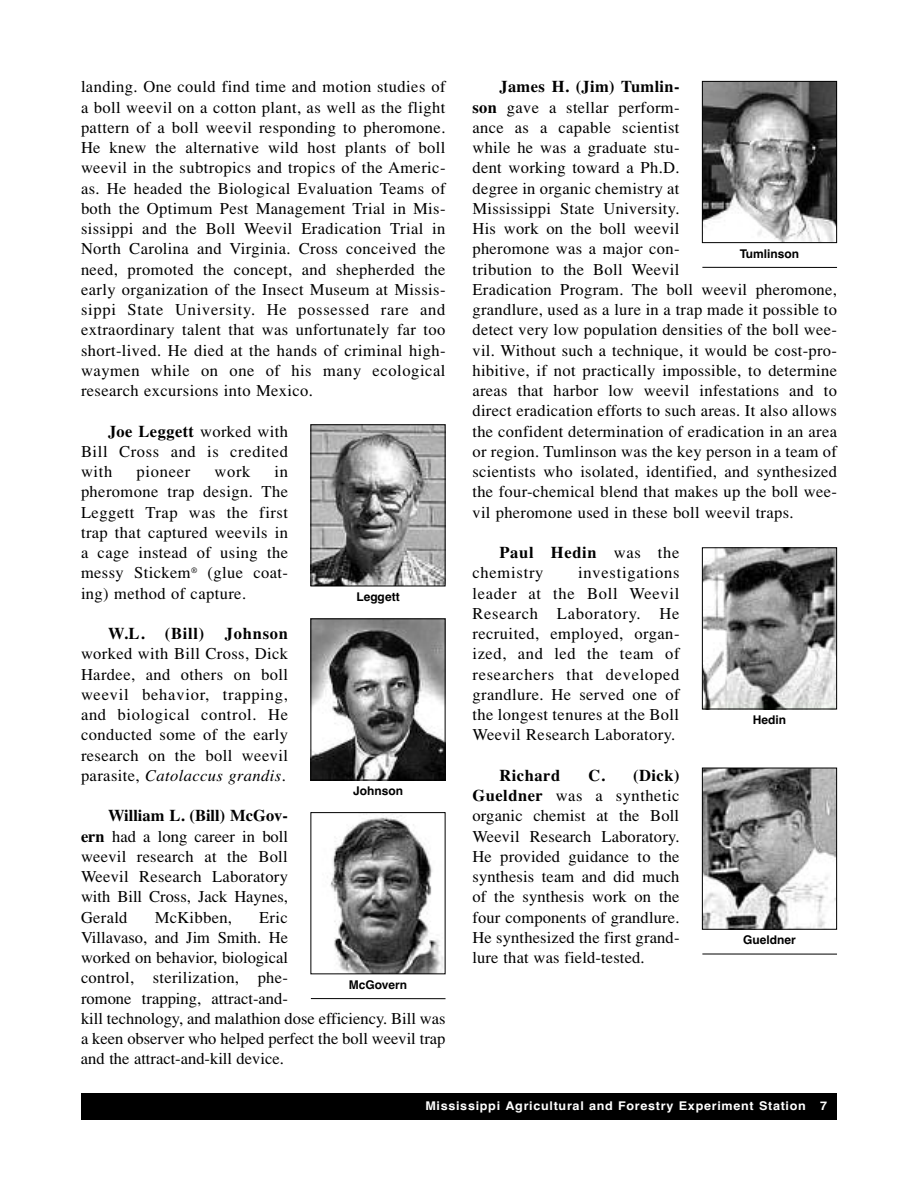
<style>
.page{position:relative;width:918px;height:1188px;background:#fff}
.page>*{position:absolute;margin:0;border:0;box-sizing:border-box;transform-origin:0 0}
.t1{font:16.5px/20.2px "Times";letter-spacing:.02em;color:#000;text-align:justify}
.t2{font:16.5px/20.2px "Times";color:#000}
.t3{font:16.5px/20.2px "Times";letter-spacing:.045em;color:#000}
.t4{font:700 16.5px "Times";letter-spacing:.045em;color:#000}
.t5{font:700 12px "Helvetica";letter-spacing:.055em;color:#fff;scale:1.05 1}
.t6{font:700 12px "Helvetica";color:#000}
.s1{font-weight:700}
.s2{font-style:italic}
</style>
<div class="page">
<div style="left:81px;top:1094px;width:756px;height:26px;background:#000"></div>
<img style="left:704px;top:83px;width:131px;height:158px">
<div style="left:702px;top:81px;width:135px;height:162px;border:1px solid #000"></div>
<hr style="left:702px;top:267px;width:135px;height:1px;background:#000">
<img style="left:704px;top:549px;width:131px;height:158px">
<div style="left:702px;top:547px;width:135px;height:162px;border:1px solid #000"></div>
<img style="left:704px;top:770px;width:131px;height:158px">
<div style="left:702px;top:768px;width:135px;height:162px;border:1px solid #000"></div>
<hr style="left:702px;top:954px;width:135px;height:1px;background:#000">
<img style="left:312px;top:426px;width:132px;height:158px">
<div style="left:310px;top:424px;width:136px;height:162px;border:1px solid #000"></div>
<img style="left:312px;top:620px;width:132px;height:158px">
<div style="left:310px;top:618px;width:136px;height:162px;border:1px solid #000"></div>
<img style="left:330px;top:814px;width:113px;height:158px">
<div style="left:310px;top:812px;width:136px;height:162px;border:1px solid #000"></div>
<hr style="left:311px;top:998px;width:135px;height:1px;background:#000">
<p class="t1" style="left:81px;top:76px;width:366px">landing. One could find time and motion studies of a boll weevil on a cotton plant, as well as the flight pattern of a boll weevil responding to pheromone.<br>He knew the alternative wild host plants of boll weevil in the subtropics and tropics of the Americ&shy;as. He headed the Biological Evaluation Teams of both the Optimum Pest Management Trial in Mis&shy;sissippi and the Boll Weevil Eradication Trial in North Carolina and Virginia. Cross conceived the need, promoted the concept, and shepherded the early organization of the Insect Museum at Missis&shy;sippi State University. He possessed rare and extraordinary talent that was unfortunately far too short-lived. He died at the hands of criminal high&shy;waymen while on one of his many ecological research excursions into Mexico.</p>
<p class="t1" style="left:81px;top:421px;width:209px;text-indent:27px"><span class="s1">Joe Leggett</span> worked with Bill Cross and is credited with</p>
<p class="t1" style="left:81px;top:461px;width:209px;text-indent:193px">in pheromone trap design. The Leggett Trap was the first trap that captured weevils in a cage instead of using the messy Stickem<sup>®</sup> (glue coat&shy;ing) method of capture.</p>
<p class="t4" style="left:108px;top:624px;width:182px">W.L. (Bill) Johnson</p>
<p class="t1" style="left:81px;top:643px;width:209px">worked with Bill Cross, Dick Hardee, and others on boll weevil behavior, trapping, and biological control. He conducted some of the early research on the boll weevil parasite, <span class="s2">Catolaccus grandis</span>.</p>
<p class="t1" style="left:81px;top:805px;width:209px;text-indent:27px"><span class="s1">William L. (Bill) McGov&shy;ern</span> had a long career in boll weevil research at the Boll Weevil Research Laboratory with Bill Cross, Jack Haynes, Gerald</p>
<p class="t3" style="left:136px;top:461px;width:55px">pioneer</p>
<p class="t1" style="left:214px;top:461px;width:38px">work</p>
<p class="t6" style="left:356px;top:590px;width:45px">Leggett</p>
<p class="t6" style="left:353px;top:784px;width:52px">Johnson</p>
<p class="t2" style="left:81px;top:907px;width:366px;text-indent:178px">Eric<br>Villavaso, and Jim Smith. He<br>worked on behavior, biological<br>control, sterilization, phe-<br>romone trapping, attract-and-<br>kill technology, and malathion dose efficiency. Bill was a keen observer who helped perfect the boll weevil trap and the attract-and-kill device.</p>
<p class="t1" style="left:155px;top:907px;width:79px">McKibben,</p>
<p class="t6" style="left:349px;top:978px;width:60px">McGovern</p>
<p class="t1" style="left:472px;top:76px;width:366px;text-align:left;text-indent:27px"><span class="s1">James H. (Jim) Tumlin-<br>son</span> gave a stellar perform-<br>ance as a capable scientist<br>while he was a graduate stu-<br>dent working toward a Ph.D.<br>degree in organic chemistry at<br>Mississippi State University.<br>His work on the boll weevil<br>pheromone was a major con-<br>tribution to the Boll Weevil<br>Eradication Program. The boll weevil pheromone, grandlure, used as a lure in a trap made it possible to detect very low population densities of the boll wee&shy;vil. Without such a technique, it would be cost-pro&shy;hibitive, if not practically impossible, to determine areas that harbor low weevil infestations and to direct eradication efforts to such areas. It also allows the confident determination of eradication in an area or region. Tumlinson was the key person in a team of scientists who isolated, identified, and synthesized the four-chemical blend that makes up the boll wee&shy;vil pheromone used in these boll weevil traps.</p>
<p class="t3" style="left:472px;top:542px;width:209px;text-indent:27px"><span class="s1">Paul Hedin</span> was the chemistry</p>
<p class="t6" style="left:740px;top:247px;width:61px">Tumlinson</p>
<p class="t1" style="left:472px;top:562px;width:209px;text-indent:106px">investigations leader at the Boll Weevil Research Laboratory. He recruited, employed, organ&shy;ized, and led the team of researchers that developed grandlure. He served one of the longest tenures at the Boll Weevil Research Laboratory.</p>
<p class="t4" style="left:499px;top:765px;width:62px">Richard</p>
<p class="t6" style="left:753px;top:713px;width:35px">Hedin</p>
<p class="t1" style="left:472px;top:765px;width:209px;text-indent:116px"><span class="s1">C. (Dick)<br>Gueldner</span> was a synthetic organic chemist at the Boll Weevil Research Laboratory.<br>He provided guidance to the synthesis team and did much of the synthesis work on the four components of grandlure.<br>He synthesized the first grand&shy;lure that was field-tested.</p>
<p class="t6" style="left:743px;top:933px;width:54px">Gueldner</p>
<p class="t5" style="left:425px;top:1099px;width:384px">Mississippi Agricultural and Forestry Experiment Station 7</p>
</div>
